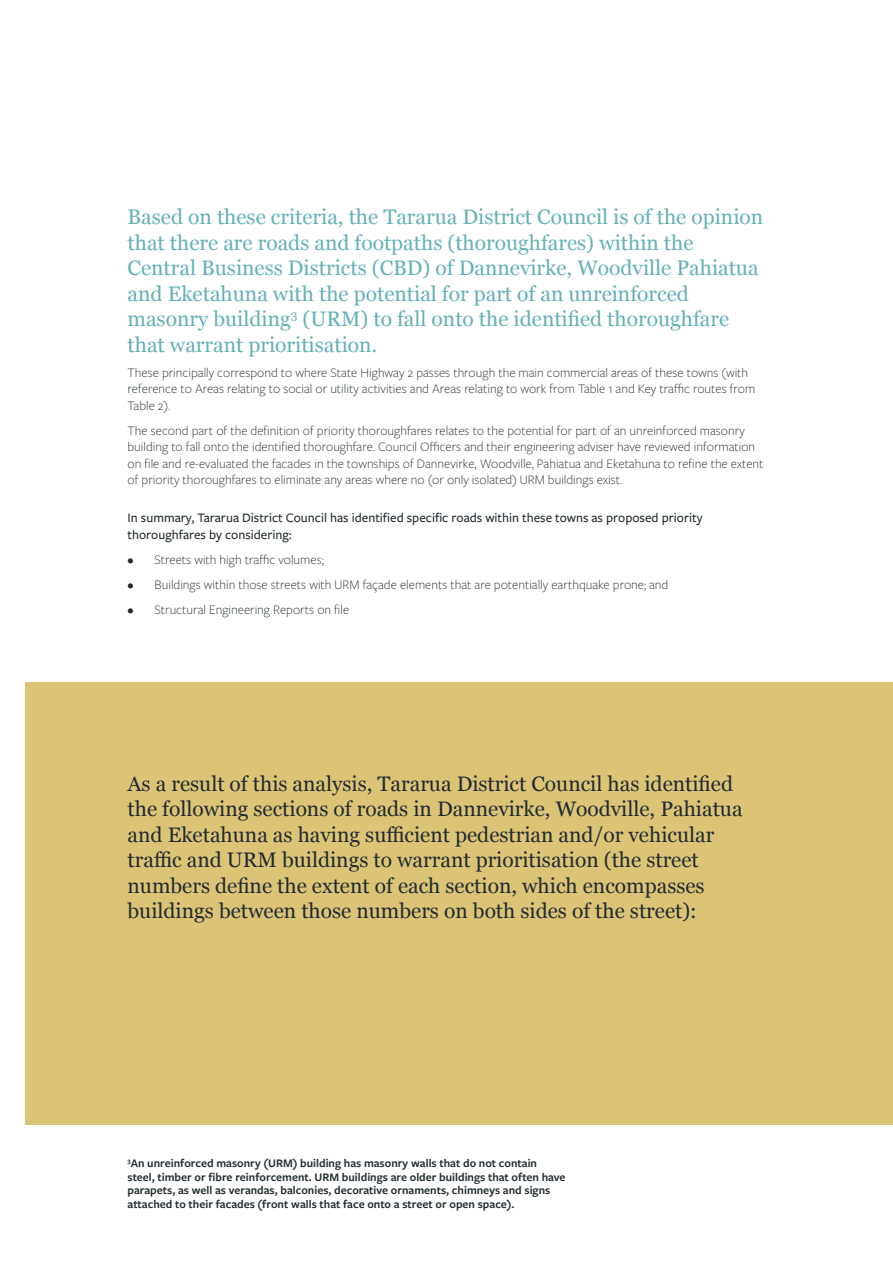
<style>
.page{position:relative;width:893px;height:1263px;background:#fff}
.page>*{position:absolute;margin:0;border:0;box-sizing:border-box;transform-origin:0 0}
.t1{font:21px/25.5px "Georgia";color:#212b30}
.t2{font:21px/25.5px "Georgia";color:#65b1b8}
.t3{font:300 13.5px/16.5px "Freight Sans Pro";color:#212b30}
.t4{font:500 13.5px/16.5px "Freight Sans Pro";color:#212b30}
.t5{font:600 12px/13.5px "Freight Sans Pro";color:#212b30}
</style>
<div class="page">
<div style="left:26px;top:682px;width:867px;height:443px;background:#dcc477"></div>
<p class="t2" style="left:128px;top:203px;width:637px">Based on these criteria, the Tararua District Council is of the opinion that there are roads and footpaths (thoroughfares) within the Central Business Districts (CBD) of Dannevirke, Woodville Pahiatua and Eketahuna with the potential for part of an unreinforced masonry building<sup>3</sup> (URM) to fall onto the identified thoroughfare that warrant prioritisation.</p>
<p class="t3" style="left:128px;top:364px;width:629px">These principally correspond to where State Highway 2 passes through the main commercial areas of these towns (with reference to Areas relating to social or utility activities and Areas relating to work from Table 1 and Key traffic routes from<br>Table 2).</p>
<p class="t3" style="left:128px;top:422px;width:637px">The second part of the definition of priority thoroughfares relates to the potential for part of an unreinforced masonry building to fall onto the identified thoroughfare. Council Officers and their engineering adviser have reviewed information on file and re-evaluated the facades in the townships of Dannevirke, Woodville, Pahiatua and Eketahuna to refine the extent of priority thoroughfares to eliminate any areas where no (or only isolated) URM buildings exist.</p>
<p class="t4" style="left:128px;top:509px;width:577px">In summary, Tararua District Council has identified specific roads within these towns as proposed priority thoroughfares by considering:</p>
<p class="t3" style="left:128px;top:550px;width:198px">• Streets with high traffic volumes;</p>
<p class="t3" style="left:128px;top:575px;width:542px">• Buildings within those streets with URM façade elements that are potentially earthquake prone; and</p>
<p class="t3" style="left:128px;top:600px;width:223px">• Structural Engineering Reports on file</p>
<p class="t1" style="left:128px;top:770px;width:617px">As a result of this analysis, Tararua District Council has identified the following sections of roads in Dannevirke, Woodville, Pahiatua and Eketahuna as having sufficient pedestrian and/or vehicular traffic and URM buildings to warrant prioritisation (the street numbers define the extent of each section, which encompasses buildings between those numbers on both sides of the street):</p>
<p class="t5" style="left:128px;top:1156px;width:440px"><sup>3</sup>An unreinforced masonry (URM) building has masonry walls that do not contain steel, timber or fibre reinforcement. URM buildings are older buildings that often have parapets, as well as verandas, balconies, decorative ornaments, chimneys and signs attached to their facades (front walls that face onto a street or open space).</p>
</div>
